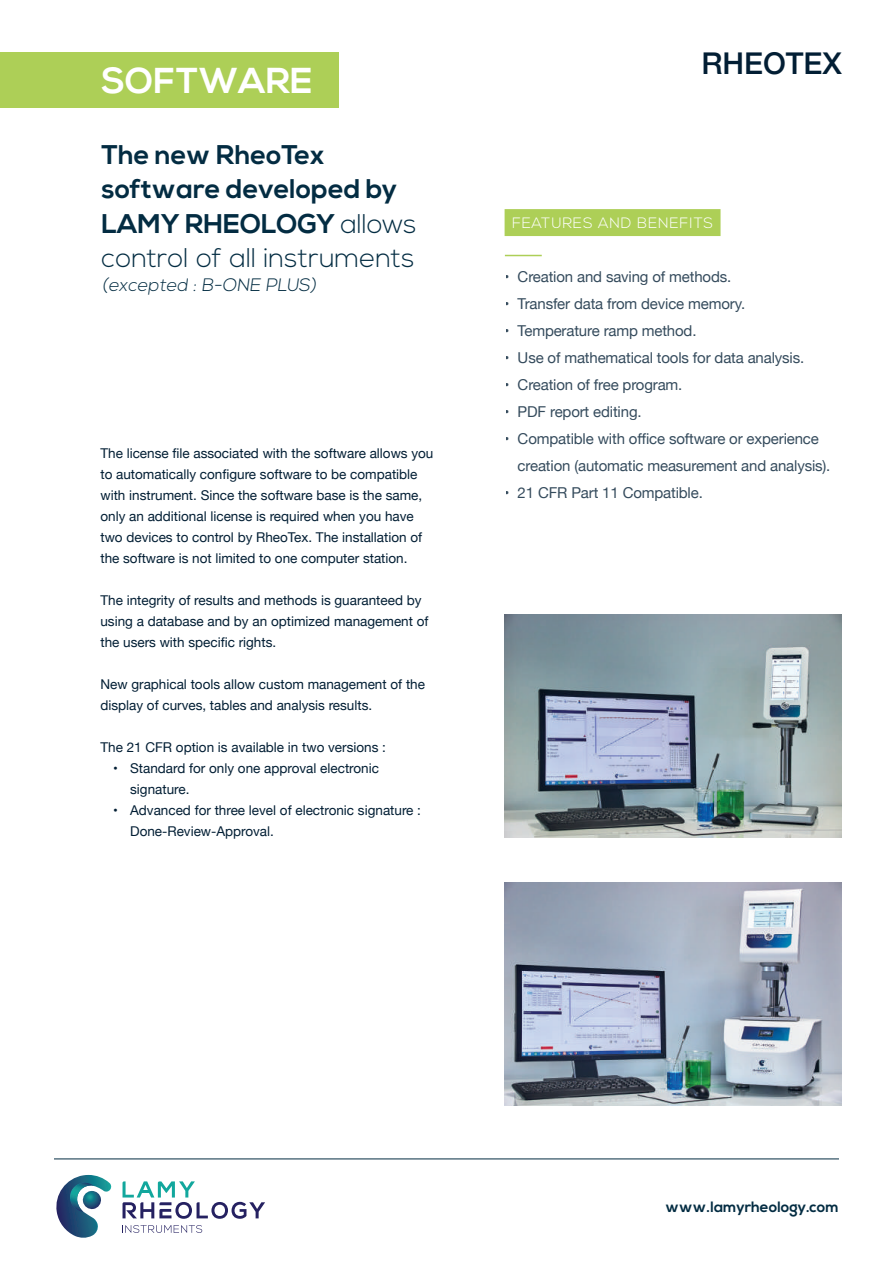
<style>
.page{position:relative;width:893px;height:1263px;background:#fff}
.page>*{position:absolute;margin:0;border:0;box-sizing:border-box;transform-origin:0 0}
.t1{font:700 36px "Nexa";color:#fff}
.t2{font:500 30px "Helvetica Neue";color:#021e34}
.t3{font:700 27px/34.5px "Nexa";color:#032c42}
.t4{font:300 18px "Nexa";color:#032c42}
.t5{font:15px/27px "Helvetica Neue";letter-spacing:-.01em;color:#021e34}
.t6{font:700 15px "Nexa";color:#032c42}
.t7{font:300 15px "Nexa";letter-spacing:.05em;color:#fff}
.t8{font:13.5px/21px "Helvetica Neue";color:#021e34}
.s1{font-weight:300}
</style>
<div class="page">
<svg style="left:125px;top:1225px;width:77px;height:8px"></svg>
<svg style="left:123px;top:1181px;width:142px;height:38px"></svg>
<svg style="left:56px;top:1175px;width:56px;height:63px"></svg>
<hr style="left:54px;top:1159px;width:785px;height:1px;background:#032c42">
<div style="left:0;top:52px;width:338px;height:55px;background:#adcf57"></div>
<hr style="left:505px;top:255px;width:37px;height:1px;background:#adcf57">
<img style="left:505px;top:882px;width:337px;height:223px">
<img style="left:505px;top:615px;width:336px;height:222px">
<div style="left:504px;top:209px;width:217px;height:27px;background:#adcf57"></div>
<h1 class="t1" style="left:101px;top:60px;width:213px">SOFTWARE</h1>
<h3 class="t3" style="left:101px;top:138px;width:317px">The new RheoTex software developed by<br>LAMY RHEOLOGY <span class="s1">allows control of all instruments</span></h3>
<h3 class="t4" style="left:101px;top:275px;width:219px">(excepted : B-ONE PLUS)</h3>
<p class="t8" style="left:100px;top:443px;width:334px">The license file associated with the software allows you to automatically configure software to be compatible with instrument. Since the software base is the same, only an additional license is required when you have two devices to control by RheoTex. The installation of the software is not limited to one computer station.</p>
<p class="t8" style="left:100px;top:591px;width:330px">The integrity of results and methods is guaranteed by using a database and by an optimized management of the users with specific rights.</p>
<p class="t8" style="left:100px;top:675px;width:326px">New graphical tools allow custom management of the display of curves, tables and analysis results.</p>
<p class="t8" style="left:100px;top:738px;width:287px">The 21 CFR option is available in two versions :</p>
<p class="t8" style="left:130px;top:759px;width:250px;text-indent:-17px">• Standard for only one approval electronic signature.</p>
<p class="t8" style="left:130px;top:801px;width:292px;text-indent:-17px">• Advanced for three level of electronic signature :<br>Done-Review-Approval.</p>
<h2 class="t2" style="left:701px;top:39px;width:142px">RHEOTEX</h2>
<p class="t7" style="left:512px;top:214px;width:202px">FEATURES AND BENEFITS</p>
<p class="t5" style="left:505px;top:264px;width:228px">• Creation and saving of methods.</p>
<p class="t5" style="left:505px;top:291px;width:242px">• Transfer data from device memory.</p>
<p class="t5" style="left:505px;top:318px;width:193px">• Temperature ramp method.</p>
<p class="t5" style="left:505px;top:345px;width:301px">• Use of mathematical tools for data analysis.</p>
<p class="t5" style="left:505px;top:372px;width:179px">• Creation of free program.</p>
<p class="t5" style="left:505px;top:399px;width:138px">• PDF report editing.</p>
<p class="t5" style="left:518px;top:426px;width:314px;text-indent:-13px">• Compatible with office software or experience creation (automatic measurement and analysis).</p>
<p class="t5" style="left:505px;top:480px;width:199px">• 21 CFR Part 11 Compatible.</p>
<p class="t6" style="left:665px;top:1199px;width:175px">www.lamyrheology.com</p>
</div>
